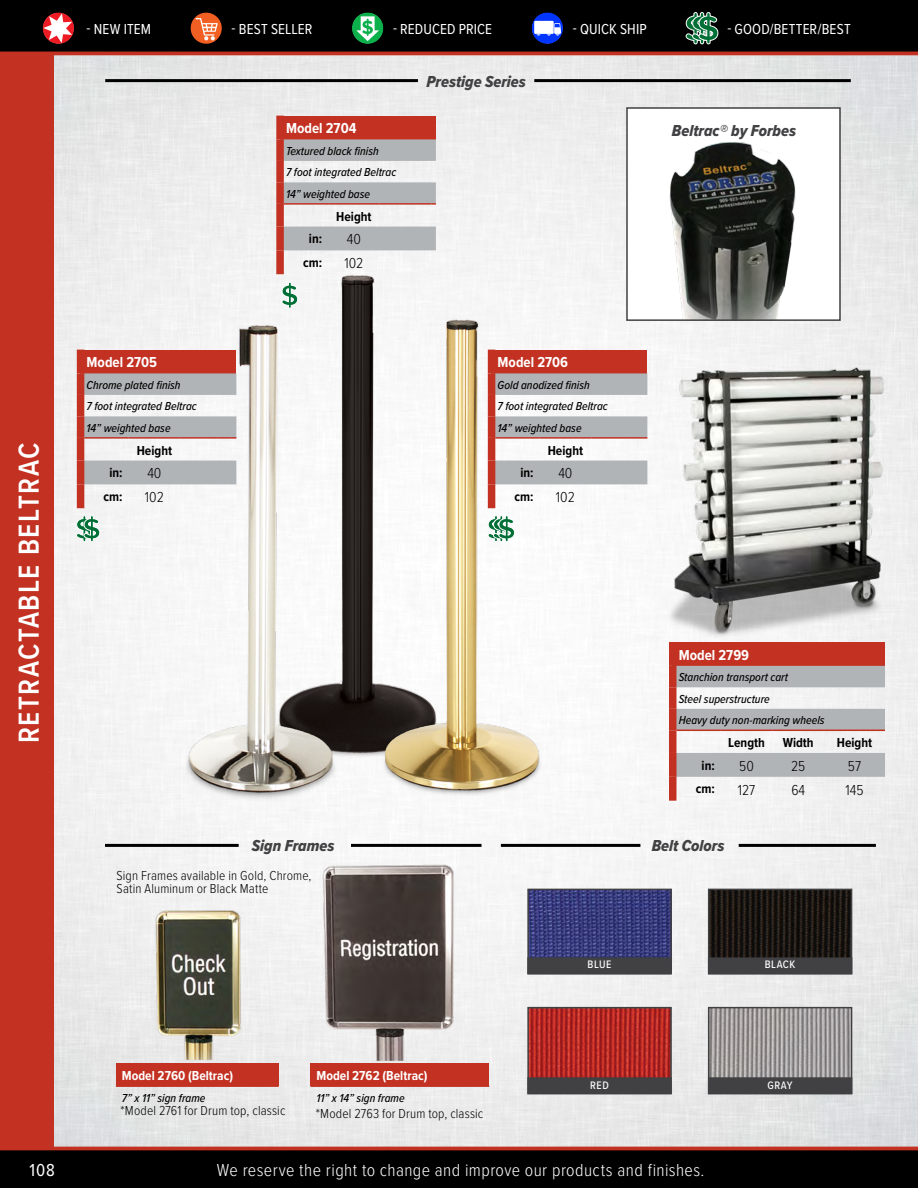
<style>
.page{position:relative;width:918px;height:1188px;background:#fff}
.page>*{position:absolute;margin:0;border:0;box-sizing:border-box;transform-origin:0 0}
.t1{font:600 30px "Proxima Nova Cond";letter-spacing:.05em;color:#fff}
.t2{font:300 18px "Proxima Nova Cond";letter-spacing:.025em;color:#fff}
.t3{font:18px "Proxima Nova Cond";color:#fff}
.t4{font:16.5px "Proxima Nova Cond Extrabld It";color:#414042}
.t5{font:15px "Proxima Nova Cond";letter-spacing:.005em;color:#fff}
.t6{font:700 15px "Proxima Nova Cond";color:#fff}
.t7{font:300 15px "Proxima Nova Cond";color:#000}
.t8{font:300 13.5px/13.5px "Proxima Nova Cond";letter-spacing:.01em;color:#000}
.t9{font:700 13.5px "Proxima Nova Cond";color:#000}
.t10{font:700 13.5px "Proxima Nova Cond";color:#fff}
.t11{font:italic 500 12px/21.5px "Proxima Nova Cond";color:#000}
.t12{font:500 11.25px "Proxima Nova Cond";letter-spacing:.05em;color:#fff}
</style>
<div class="page">
<img style="left:54px;top:55px;width:864px;height:1092px">
<img style="left:272px;top:251px;width:164px;height:514px">
<img style="left:173px;top:295px;width:175px;height:525px">
<img style="left:366px;top:295px;width:175px;height:508px">
<img style="left:627px;top:343px;width:269px;height:308px">
<div style="left:627px;top:108px;width:213px;height:212px;background:#fff"></div>
<img style="left:669px;top:142px;width:127px;height:176px">
<div style="left:626px;top:107px;width:215px;height:214px;border:2px solid #414042"></div>
<img style="left:530px;top:892px;width:139px;height:65px">
<div style="left:527px;top:889px;width:145px;height:85px;border:2px solid #414042"></div>
<img style="left:530px;top:1010px;width:139px;height:67px">
<div style="left:527px;top:1007px;width:145px;height:87px;border:2px solid #414042"></div>
<img style="left:711px;top:892px;width:138px;height:65px">
<div style="left:708px;top:889px;width:144px;height:85px;border:2px solid #414042"></div>
<img style="left:711px;top:1010px;width:138px;height:67px">
<div style="left:708px;top:1007px;width:144px;height:87px;border:2px solid #414042"></div>
<img style="left:315px;top:850px;width:162px;height:214px">
<img style="left:140px;top:893px;width:113px;height:171px">
<div style="left:527px;top:957px;width:145px;height:17px;background:#414042;border:2px solid #414042"></div>
<div style="left:527px;top:1077px;width:145px;height:17px;background:#414042;border:2px solid #414042"></div>
<div style="left:708px;top:957px;width:144px;height:17px;background:#414042;border:2px solid #414042"></div>
<div style="left:708px;top:1077px;width:144px;height:17px;background:#414042;border:2px solid #414042"></div>
<div style="left:280px;top:116px;width:156px;height:23px;background:#c23122"></div>
<div style="left:276px;top:116px;width:8px;height:23px;background:#c23122"></div>
<div style="left:276px;top:139px;width:8px;height:22px;background:#c23122"></div>
<div style="left:276px;top:161px;width:8px;height:21px;background:#c23122"></div>
<div style="left:276px;top:182px;width:8px;height:22px;background:#c23122"></div>
<svg style="left:280px;top:139px;width:156px;height:111px"></svg>
<div style="left:276px;top:204px;width:8px;height:23px;background:#c23122"></div>
<div style="left:276px;top:227px;width:8px;height:23px;background:#c23122"></div>
<div style="left:276px;top:250px;width:8px;height:24px;background:#c23122"></div>
<div style="left:81px;top:350px;width:155px;height:23px;background:#c23122"></div>
<div style="left:77px;top:350px;width:7px;height:23px;background:#c23122"></div>
<div style="left:77px;top:373px;width:7px;height:22px;background:#c23122"></div>
<div style="left:77px;top:395px;width:7px;height:21px;background:#c23122"></div>
<div style="left:77px;top:416px;width:7px;height:22px;background:#c23122"></div>
<svg style="left:81px;top:373px;width:155px;height:111px"></svg>
<div style="left:77px;top:438px;width:7px;height:23px;background:#c23122"></div>
<div style="left:77px;top:461px;width:7px;height:23px;background:#c23122"></div>
<div style="left:77px;top:484px;width:7px;height:24px;background:#c23122"></div>
<div style="left:492px;top:350px;width:155px;height:23px;background:#c23122"></div>
<div style="left:488px;top:350px;width:7px;height:23px;background:#c23122"></div>
<div style="left:488px;top:373px;width:7px;height:22px;background:#c23122"></div>
<div style="left:488px;top:395px;width:7px;height:21px;background:#c23122"></div>
<div style="left:488px;top:416px;width:7px;height:22px;background:#c23122"></div>
<svg style="left:492px;top:373px;width:155px;height:111px"></svg>
<div style="left:488px;top:438px;width:7px;height:23px;background:#c23122"></div>
<div style="left:488px;top:461px;width:7px;height:23px;background:#c23122"></div>
<div style="left:488px;top:484px;width:7px;height:24px;background:#c23122"></div>
<hr style="left:105px;top:79px;width:313px;height:3px;background:#000">
<hr style="left:534px;top:79px;width:317px;height:3px;background:#000">
<hr style="left:105px;top:844px;width:134px;height:3px;background:#000">
<hr style="left:501px;top:844px;width:139px;height:3px;background:#000">
<hr style="left:351px;top:844px;width:131px;height:3px;background:#000">
<hr style="left:739px;top:844px;width:137px;height:3px;background:#000">
<div style="left:116px;top:1064px;width:163px;height:22px;background:#c23122"></div>
<hr style="left:116px;top:1085px;width:163px;height:2px;background:#c23122">
<div style="left:310px;top:1064px;width:179px;height:22px;background:#c23122"></div>
<hr style="left:310px;top:1085px;width:179px;height:2px;background:#c23122">
<div style="left:673px;top:642px;width:212px;height:24px;background:#c23122"></div>
<svg style="left:676px;top:666px;width:209px;height:111px"></svg>
<div style="left:669px;top:642px;width:7px;height:24px;background:#c23122"></div>
<div style="left:669px;top:666px;width:7px;height:21px;background:#c23122"></div>
<div style="left:669px;top:687px;width:7px;height:22px;background:#c23122"></div>
<div style="left:669px;top:709px;width:7px;height:21px;background:#c23122"></div>
<hr style="left:676px;top:730px;width:45px;height:1px;background:#c23122">
<hr style="left:721px;top:730px;width:51px;height:1px;background:#c23122">
<hr style="left:772px;top:730px;width:52px;height:1px;background:#c23122">
<hr style="left:824px;top:730px;width:61px;height:1px;background:#c23122">
<div style="left:669px;top:730px;width:7px;height:23px;background:#c23122"></div>
<div style="left:669px;top:753px;width:7px;height:24px;background:#c23122"></div>
<div style="left:669px;top:777px;width:7px;height:24px;background:#c23122"></div>
<div style="left:0;top:54px;width:54px;height:1094px;background:#c23122"></div>
<div style="left:0;top:0;width:918px;height:52px;background:#000"></div>
<div style="left:0;top:1150px;width:918px;height:38px;background:#000"></div>
<hr style="left:0;top:52px;width:918px;height:3px;background:#c23122">
<hr style="left:0;top:1147px;width:918px;height:3px;background:#c23122">
<svg style="left:42px;top:12px;width:32px;height:32px"></svg>
<svg style="left:190px;top:12px;width:32px;height:32px"></svg>
<svg style="left:352px;top:12px;width:32px;height:32px"></svg>
<svg style="left:531px;top:12px;width:32px;height:32px"></svg>
<svg style="left:686px;top:12px;width:32px;height:32px"></svg>
<svg style="left:488px;top:515px;width:27px;height:27px"></svg>
<svg style="left:76px;top:515px;width:24px;height:27px"></svg>
<svg style="left:281px;top:282px;width:17px;height:27px"></svg>
<h1 class="t1" style="left:11px;top:743px;width:302px;rotate:-90deg">RETRACTABLE BELTRAC</h1>
<p class="t5" style="left:87px;top:20px;width:66px">- NEW ITEM</p>
<p class="t5" style="left:232px;top:20px;width:82px">- BEST SELLER</p>
<p class="t5" style="left:393px;top:20px;width:101px">- REDUCED PRICE</p>
<p class="t5" style="left:573px;top:20px;width:76px">- QUICK SHIP</p>
<p class="t5" style="left:727px;top:20px;width:125px">- GOOD/BETTER/BEST</p>
<p class="t6" style="left:87px;top:354px;width:72px">Model 2705</p>
<p class="t11" style="left:87px;top:374px;width:112px">Chrome plated finish<br>7 foot integrated Beltrac<br>14” weighted base</p>
<p class="t9" style="left:137px;top:442px;width:37px">Height</p>
<p class="t9" style="left:109px;top:465px;width:15px">in:</p>
<p class="t7" style="left:147px;top:464px;width:16px">40</p>
<p class="t9" style="left:104px;top:489px;width:21px">cm:</p>
<p class="t7" style="left:145px;top:488px;width:20px">102</p>
<p class="t6" style="left:286px;top:120px;width:72px">Model 2704</p>
<p class="t11" style="left:286px;top:140px;width:112px">Textured black finish<br>7 foot integrated Beltrac<br>14” weighted base</p>
<p class="t9" style="left:336px;top:208px;width:37px">Height</p>
<p class="t9" style="left:309px;top:231px;width:15px">in:</p>
<p class="t7" style="left:347px;top:230px;width:16px">40</p>
<p class="t9" style="left:303px;top:255px;width:21px">cm:</p>
<p class="t7" style="left:344px;top:254px;width:20px">102</p>
<h3 class="t4" style="left:426px;top:72px;width:101px">Prestige Series</h3>
<p class="t6" style="left:498px;top:354px;width:72px">Model 2706</p>
<p class="t11" style="left:498px;top:374px;width:112px">Gold anodized finish<br>7 foot integrated Beltrac<br>14” weighted base</p>
<p class="t9" style="left:548px;top:442px;width:37px">Height</p>
<p class="t9" style="left:520px;top:465px;width:15px">in:</p>
<p class="t7" style="left:558px;top:464px;width:16px">40</p>
<p class="t9" style="left:515px;top:489px;width:21px">cm:</p>
<p class="t7" style="left:556px;top:488px;width:20px">102</p>
<h3 class="t4" style="left:672px;top:121px;width:126px">Beltrac® by Forbes</h3>
<p class="t6" style="left:679px;top:646px;width:72px">Model 2799</p>
<p class="t11" style="left:679px;top:667px;width:147px">Stanchion transport cart<br>Steel superstructure<br>Heavy duty non-marking wheels</p>
<p class="t9" style="left:728px;top:734px;width:38px">Length</p>
<p class="t9" style="left:783px;top:734px;width:32px">Width</p>
<p class="t9" style="left:837px;top:734px;width:37px">Height</p>
<p class="t9" style="left:702px;top:757px;width:15px">in:</p>
<p class="t7" style="left:739px;top:757px;width:16px">50</p>
<p class="t7" style="left:791px;top:757px;width:16px">25</p>
<p class="t7" style="left:848px;top:757px;width:15px">57</p>
<p class="t9" style="left:696px;top:781px;width:21px">cm:</p>
<p class="t7" style="left:738px;top:781px;width:19px">127</p>
<p class="t7" style="left:791px;top:781px;width:15px">64</p>
<p class="t7" style="left:846px;top:781px;width:20px">145</p>
<h3 class="t4" style="left:252px;top:836px;width:84px">Sign Frames</h3>
<h3 class="t4" style="left:652px;top:836px;width:74px">Belt Colors</h3>
<p class="t8" style="left:117px;top:869px;width:196px">Sign Frames available in Gold, Chrome,<br>Satin Aluminum or Black Matte</p>
<p class="t12" style="left:588px;top:958px;width:25px">BLUE</p>
<p class="t12" style="left:765px;top:958px;width:32px">BLACK</p>
<h2 class="t3" style="left:30px;top:1160px;width:27px">108</h2>
<p class="t10" style="left:122px;top:1068px;width:113px">Model 2760 (Beltrac)</p>
<p class="t11" style="left:122px;top:1087px;width:85px">7” x 11” sign frame</p>
<p class="t10" style="left:316px;top:1068px;width:113px">Model 2762 (Beltrac)</p>
<p class="t11" style="left:316px;top:1087px;width:90px">11” x 14” sign frame</p>
<p class="t8" style="left:120px;top:1104px;width:167px">*Model 2761 for Drum top, classic</p>
<p class="t8" style="left:316px;top:1107px;width:169px">*Model 2763 for Drum top, classic</p>
<p class="t12" style="left:590px;top:1078px;width:20px">RED</p>
<h2 class="t2" style="left:217px;top:1160px;width:489px">We reserve the right to change and improve our products and finishes.</h2>
<p class="t12" style="left:768px;top:1078px;width:27px">GRAY</p>
</div>
